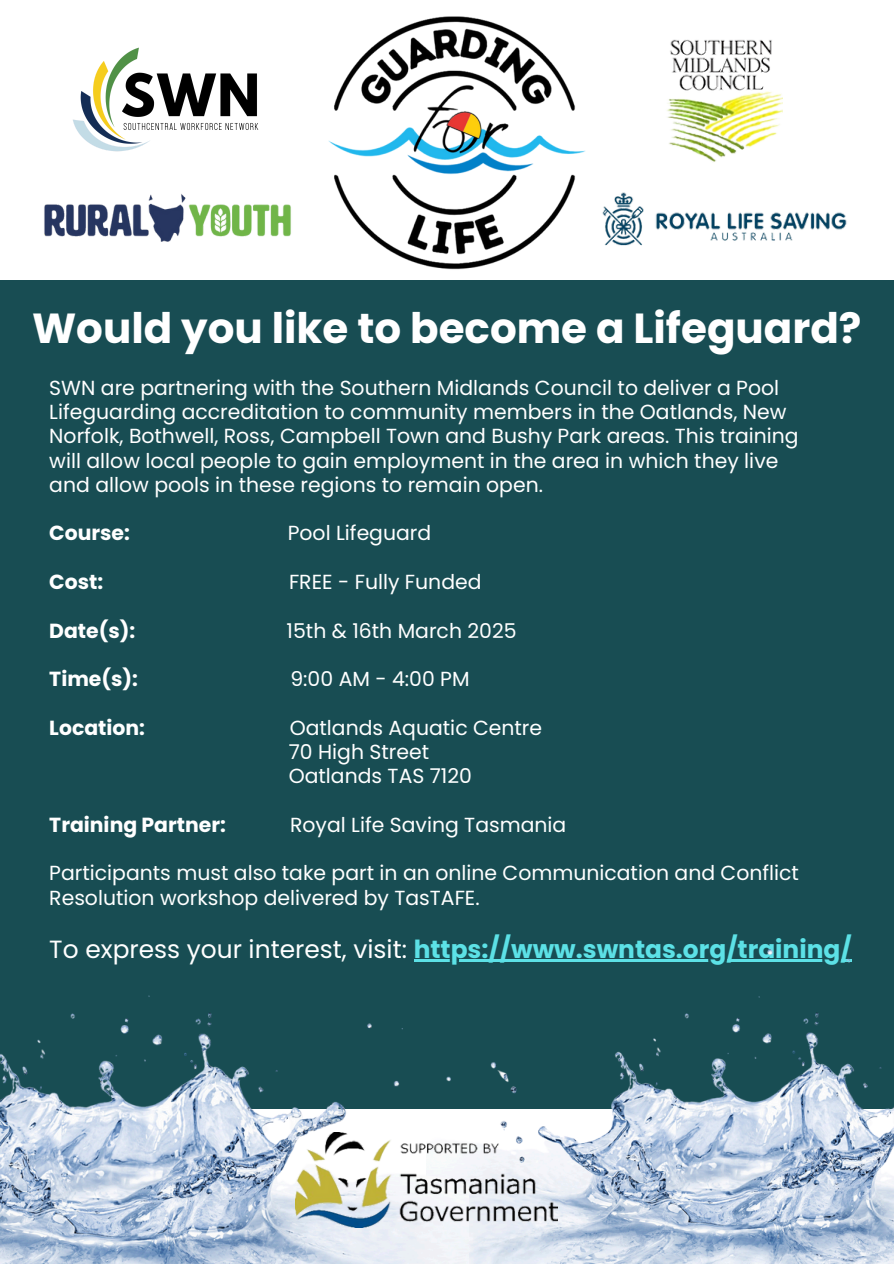
<style>
.page{position:relative;width:894px;height:1264px;background:#fff}
.page>*{position:absolute;margin:0;border:0;box-sizing:border-box;transform-origin:0 0}
.t1{font:700 42px "Poppins";color:#fff}
.t2{font:700 24.9px "Poppins";color:#5ce1e6}
.t3{font:20.4px/24.3px "Poppins";color:#fff}
.t4{font:700 20.4px "Poppins";color:#fff}
.s1{font-weight:400;color:#fff}
</style>
<div class="page">
<div style="left:0;top:0;width:893px;height:1263px;background:#184d53"></div>
<div style="left:0;top:0;width:893px;height:280px;background:#fff"></div>
<img style="left:328px;top:16px;width:257px;height:254px">
<img style="left:73px;top:47px;width:186px;height:95px">
<img style="left:602px;top:192px;width:245px;height:54px">
<img style="left:667px;top:39px;width:114px;height:123px">
<img style="left:44px;top:142px;width:247px;height:100px">
<hr style="left:413px;top:959px;width:438px;height:2px;background:#5ce1e6">
<img style="left:426px;top:949px;width:467px;height:314px">
<img style="left:0;top:969px;width:468px;height:294px">
<img style="left:295px;top:1132px;width:262px;height:94px">
<p class="t1" style="left:32px;top:299px;width:830px">Would you like to become a Lifeguard?</p>
<p class="t3" style="left:49px;top:375px;width:750px">SWN are partnering with the Southern Midlands Council to deliver a Pool<br>Lifeguarding accreditation to community members in the Oatlands, New<br>Norfolk, Bothwell, Ross, Campbell Town and Bushy Park areas. This training</p>
<p class="t3" style="left:49px;top:448px;width:730px">will allow local people to gain employment in the area in which they live</p>
<p class="t3" style="left:49px;top:472px;width:495px">and allow pools in these regions to remain open.</p>
<p class="t4" style="left:49px;top:519px;width:82px">Course:</p>
<p class="t3" style="left:288px;top:521px;width:145px">Pool Lifeguard</p>
<p class="t4" style="left:49px;top:567px;width:55px">Cost:</p>
<p class="t3" style="left:289px;top:569px;width:194px">FREE - Fully Funded</p>
<p class="t4" style="left:49px;top:616px;width:88px">Date(s):</p>
<p class="t3" style="left:286px;top:618px;width:231px">15th &amp; 16th March 2025</p>
<p class="t4" style="left:49px;top:664px;width:90px">Time(s):</p>
<p class="t3" style="left:290px;top:666px;width:181px">9:00 AM - 4:00 PM</p>
<p class="t4" style="left:49px;top:713px;width:97px">Location:</p>
<p class="t3" style="left:289px;top:715px;width:254px">Oatlands Aquatic Centre</p>
<p class="t3" style="left:288px;top:739px;width:142px">70 High Street</p>
<p class="t3" style="left:288px;top:764px;width:185px">Oatlands TAS 7120</p>
<p class="t4" style="left:49px;top:810px;width:178px">Training Partner:</p>
<p class="t3" style="left:290px;top:812px;width:278px">Royal Life Saving Tasmania</p>
<p class="t3" style="left:49px;top:861px;width:751px">Participants must also take part in an online Communication and Conflict<br>Resolution workshop delivered by TasTAFE.</p>
<p class="t2" style="left:49px;top:931px;width:803px"><span class="s1">To express your interest, visit:</span> https://www.swntas.org/training/</p>
</div>
